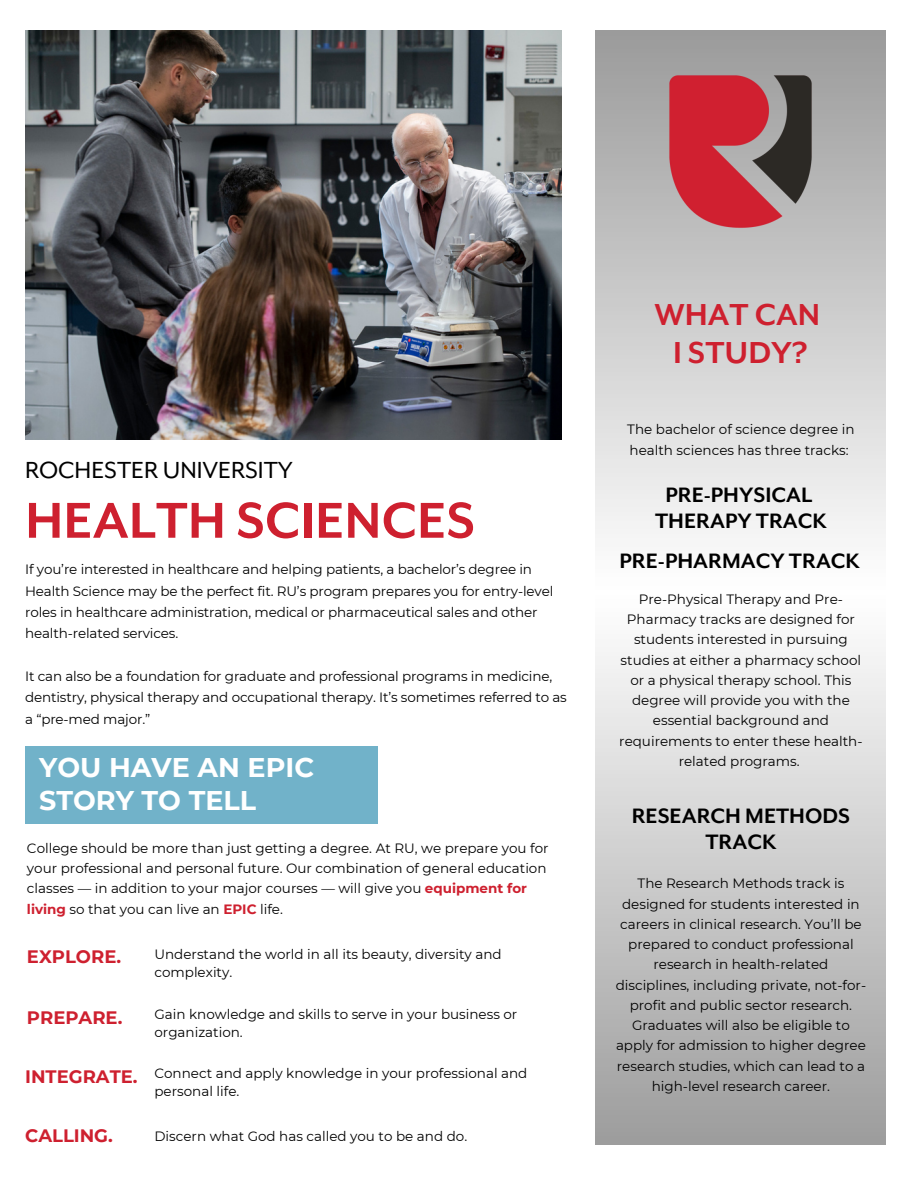
<style>
.page{position:relative;width:918px;height:1188px;background:#fff}
.page>*{position:absolute;margin:0;border:0;box-sizing:border-box;transform-origin:0 0}
.t1{font:700 58.05px "Mr Eaves Mod OT";color:#ce202f}
.t2{font:700 34.95px "Mr Eaves Mod OT";color:#ce202f}
.t3{font:700 27px "Montserrat";color:#fff}
.t4{font:26.85px "Mr Eaves Mod OT";color:#000}
.t5{font:700 24px/25.8px "Mr Eaves Mod OT";color:#000;text-align:center}
.t6{font:700 18px "Montserrat";color:#ce202f}
.t7{font:13.5px/20.2px "Montserrat";color:#000}
.s1{font-weight:700;color:#ce202f}
</style>
<div class="page">
<svg style="left:595px;top:31px;width:290px;height:1114px"></svg>
<img style="left:658px;top:69px;width:165px;height:164px">
<div style="left:25px;top:746px;width:353px;height:78px;background:#71b2c9"></div>
<img style="left:25px;top:31px;width:537px;height:408px">
<p class="t4" style="left:25px;top:455px;width:269px">ROCHESTER UNIVERSITY</p>
<p class="t1" style="left:25px;top:489px;width:451px">HEALTH SCIENCES</p>
<p class="t7" style="left:25px;top:559px;width:530px;line-height:21.3px">If you’re interested in healthcare and helping patients, a bachelor’s degree in Health Science may be the perfect fit. RU’s program prepares you for entry-level roles in healthcare administration, medical or pharmaceutical sales and other health-related services.</p>
<p class="t7" style="left:25px;top:666px;width:543px;line-height:21.3px">It can also be a foundation for graduate and professional programs in medicine, dentistry, physical therapy and occupational therapy. It’s sometimes referred to as a “pre-med major.”</p>
<p class="t3" style="left:39px;top:751px;width:277px">YOU HAVE AN EPIC</p>
<p class="t3" style="left:39px;top:783px;width:218px">STORY TO TELL</p>
<p class="t7" style="left:27px;top:838px;width:523px">College should be more than just getting a degree. At RU, we prepare you for your professional and personal future. Our combination of general education classes — in addition to your major courses — will give you <span class="s1">equipment for living</span> so that you can live an <span class="s1">EPIC</span> life.</p>
<p class="t6" style="left:27px;top:946px;width:96px">EXPLORE.</p>
<p class="t7" style="left:154px;top:945px;width:349px;line-height:18px">Understand the world in all its beauty, diversity and complexity.</p>
<p class="t7" style="left:154px;top:1005px;width:364px;line-height:18px">Gain knowledge and skills to serve in your business or organization.</p>
<p class="t7" style="left:154px;top:1064px;width:374px;line-height:18px">Connect and apply knowledge in your professional and personal life.</p>
<p class="t7" style="left:154px;top:1126px;width:314px">Discern what God has called you to be and do.</p>
<p class="t6" style="left:27px;top:1007px;width:97px">PREPARE.</p>
<p class="t6" style="left:25px;top:1065px;width:114px">INTEGRATE.</p>
<p class="t6" style="left:25px;top:1125px;width:89px">CALLING.</p>
<p class="t2" style="left:654px;top:296px;width:167px">WHAT CAN</p>
<p class="t2" style="left:673px;top:334px;width:136px">I STUDY?</p>
<p class="t7" style="left:627px;top:420px;width:229px">The bachelor of science degree in health sciences has three tracks:</p>
<p class="t5" style="left:665px;top:482px;width:148px">PRE-PHYSICAL</p>
<p class="t5" style="left:655px;top:508px;width:173px">THERAPY TRACK</p>
<p class="t5" style="left:620px;top:549px;width:242px">PRE-PHARMACY TRACK</p>
<p class="t7" style="left:619px;top:589px;width:245px;text-align:center">Pre-Physical Therapy and Pre-<br>Pharmacy tracks are designed for students interested in pursuing studies at either a pharmacy school or a physical therapy school. This degree will provide you with the essential background and requirements to enter these health&shy;related programs.</p>
<p class="t5" style="left:632px;top:803px;width:220px">RESEARCH METHODS<br>TRACK</p>
<p class="t7" style="left:616px;top:873px;width:252px;text-align:center">The Research Methods track is designed for students interested in careers in clinical research. You’ll be prepared to conduct professional research in health-related disciplines, including private, not-for&shy;profit and public sector research.<br>Graduates will also be eligible to apply for admission to higher degree research studies, which can lead to a high-level research career.</p>
</div>
